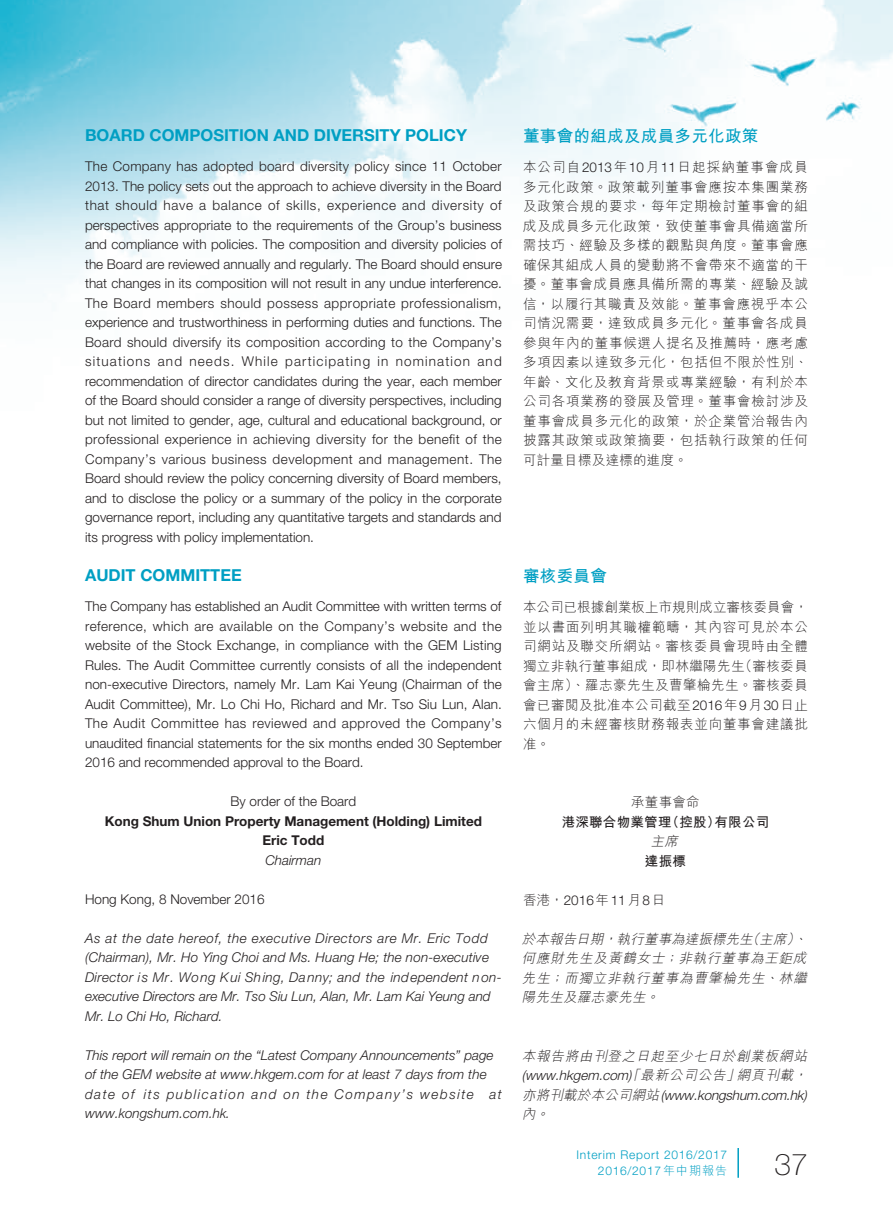
<style>
.page{position:relative;width:893px;height:1212px;background:#fff}
.page>*{position:absolute;margin:0;border:0;box-sizing:border-box;transform-origin:0 0}
.t1{font:100 30px "Helvetica Neue LT Std";color:#231f20}
._01_H1_E{font:700 16.5px "Helvetica Neue LT Std";color:#009fc3}
._001_H1_C{font:700 16.5px "M Hei HK";letter-spacing:.02em;color:#009fc3}
._00_txt_E{font:300 13.5px/19.5px "Helvetica Neue LT Std";color:#231f20;text-align:justify}
._000_txt_C{font:300 13.5px/19.5px "M Hei HK";letter-spacing:.06em;color:#231f20;text-align:justify}
._00_txt_E-2{font:italic 300 13.5px/19.5px "Helvetica Neue LT Std";letter-spacing:.01em;color:#231f20}
._000_txt_C-2{font:italic 300 13.5px/19.5px "M Hei HK";color:#231f20;text-align:justify}
._00_txt_E-3{font:700 13.5px "Helvetica Neue LT Std";color:#231f20}
._000_txt_C-3{font:700 13.5px "M Hei HK";letter-spacing:.02em;color:#231f20}
._000_txt_C-4{font:300 13.5px "Helvetica Neue LT Std";color:#231f20}
.t2{font:300 12px/16.5px "Helvetica Neue LT Std";letter-spacing:.06em;color:#009fc3;text-align:right}
.s1{font-family:"Helvetica Neue LT Std"}
.s2{font-family:"M Hei HK"}
</style>
<div class="page">
<img style="left:0;top:0;width:893px;height:296px">
<hr style="left:737px;top:1148px;width:2px;height:30px;background:#009fc3">
<p class="_01_H1_E" style="left:85px;top:125px;width:383px">BOARD COMPOSITION AND DIVERSITY POLICY</p>
<p class="_00_txt_E" style="left:85px;top:157px;width:418px">The Company has adopted board diversity policy since 11 October 2013. The policy sets out the approach to achieve diversity in the Board that should have a balance of skills, experience and diversity of perspectives appropriate to the requirements of the Group’s business and compliance with policies. The composition and diversity policies of the Board are reviewed annually and regularly. The Board should ensure that changes in its composition will not result in any undue interference.<br>The Board members should possess appropriate professionalism, experience and trustworthiness in performing duties and functions. The Board should diversify its composition according to the Company’s situations and needs. While participating in nomination and recommendation of director candidates during the year, each member of the Board should consider a range of diversity perspectives, including but not limited to gender, age, cultural and educational background, or professional experience in achieving diversity for the benefit of the Company’s various business development and management. The Board should review the policy concerning diversity of Board members, and to disclose the policy or a summary of the policy in the corporate governance report, including any quantitative targets and standards and its progress with policy implementation.</p>
<p class="_01_H1_E" style="left:85px;top:565px;width:158px">AUDIT COMMITTEE</p>
<p class="_00_txt_E" style="left:85px;top:596px;width:418px">The Company has established an Audit Committee with written terms of reference, which are available on the Company’s website and the website of the Stock Exchange, in compliance with the GEM Listing Rules. The Audit Committee currently consists of all the independent non-executive Directors, namely Mr. Lam Kai Yeung (Chairman of the Audit Committee), Mr. Lo Chi Ho, Richard and Mr. Tso Siu Lun, Alan.<br>The Audit Committee has reviewed and approved the Company’s unaudited financial statements for the six months ended 30 September 2016 and recommended approval to the Board.</p>
<p class="_00_txt_E" style="left:230px;top:791px;width:127px">By order of the Board</p>
<p class="_00_txt_E-3" style="left:105px;top:812px;width:379px">Kong Shum Union Property Management (Holding) Limited</p>
<p class="_00_txt_E-3" style="left:262px;top:832px;width:63px">Eric Todd</p>
<p class="_00_txt_E-2" style="left:265px;top:850px;width:58px">Chairman</p>
<p class="_00_txt_E" style="left:85px;top:889px;width:181px">Hong Kong, 8 November 2016</p>
<p class="_00_txt_E-2" style="left:85px;top:928px;width:418px">As at the date hereof, the executive Directors are Mr. Eric Todd (Chairman), Mr. Ho Ying Choi and Ms. Huang He; the non-executive Director is Mr. Wong Kui Shing, Danny; and the independent non&shy;executive Directors are Mr. Tso Siu Lun, Alan, Mr. Lam Kai Yeung and Mr. Lo Chi Ho, Richard.</p>
<p class="_00_txt_E-2" style="left:85px;top:1045px;width:418px">This report will remain on the “Latest Company Announcements” page of the GEM website at www.hkgem.com for at least 7 days from the date of its publication and on the Company’s website at www.kongshum.com.hk.</p>
<p class="_001_H1_C" style="left:523px;top:124px;width:237px">董事會的組成及成員多元化政策</p>
<p class="_000_txt_C" style="left:523px;top:158px;width:286px">本公司自<span class="s1">2013</span>年<span class="s1">10</span>月<span class="s1">11</span>日起採納董事會成員多元化政策。政策載列董事會應按本集團業務及政策合規的要求，每年定期檢討董事會的組成及成員多元化政策，致使董事會具備適當所需技巧、經驗及多樣的觀點與角度。董事會應確保其組成人員的變動將不會帶來不適當的干擾。董事會成員應具備所需的專業、經驗及誠信，以履行其職責及效能。董事會應視乎本公司情況需要，達致成員多元化。董事會各成員參與年內的董事候選人提名及推薦時，應考慮多項因素以達致多元化，包括但不限於性別、年齡、文化及教育背景或專業經驗，有利於本公司各項業務的發展及管理。董事會檢討涉及董事會成員多元化的政策，於企業管治報告內披露其政策或政策摘要，包括執行政策的任何可計量目標及達標的進度。</p>
<p class="_001_H1_C" style="left:523px;top:564px;width:85px">審核委員會</p>
<p class="_000_txt_C" style="left:523px;top:597px;width:286px">本公司已根據創業板上市規則成立審核委員會，並以書面列明其職權範疇，其內容可見於本公司網站及聯交所網站。審核委員會現時由全體獨立非執行董事組成，即林繼陽先生（審核委員會主席）、羅志豪先生及曹肇棆先生。審核委員會已審閱及批准本公司截至<span class="s1">2016</span>年<span class="s1">9</span>月<span class="s1">30</span>日止六個月的未經審核財務報表並向董事會建議批准。</p>
<p class="_000_txt_C" style="left:631px;top:792px;width:70px">承董事會命</p>
<p class="_000_txt_C-3" style="left:562px;top:812px;width:209px">港深聯合物業管理（控股）有限公司</p>
<p class="_000_txt_C-2" style="left:651px;top:831px;width:32px">主席</p>
<p class="_000_txt_C-3" style="left:645px;top:851px;width:43px">達振標</p>
<p class="_000_txt_C-4" style="left:523px;top:891px;width:144px"><span class="s2">香港，</span>2016<span class="s2">年</span>11<span class="s2">月</span>8<span class="s2">日</span></p>
<p class="_000_txt_C-2" style="left:522px;top:929px;width:289px">於本報告日期，執行董事為達振標先生（主席）、何應財先生及黃鶴女士；非執行董事為王鉅成先生；而獨立非執行董事為曹肇棆先生、林繼陽先生及羅志豪先生。</p>
<p class="_000_txt_C-2" style="left:522px;top:1046px;width:289px;text-align:left">本報告將由刊登之日起至少七日於創業板網站<span class="s1">(www.hkgem.com)</span>「最新公司公告」網頁刊載，亦將刊載於本公司網站 <span class="s1">(www.kongshum.com.hk)</span>內。</p>
<p class="t2" style="left:576px;top:1146px;width:152px">Interim Report 2016/2017<br>2016/2017 <span class="s2">年中期報告</span></p>
<h1 class="t1" style="left:774px;top:1147px;width:35px">37</h1>
</div>
